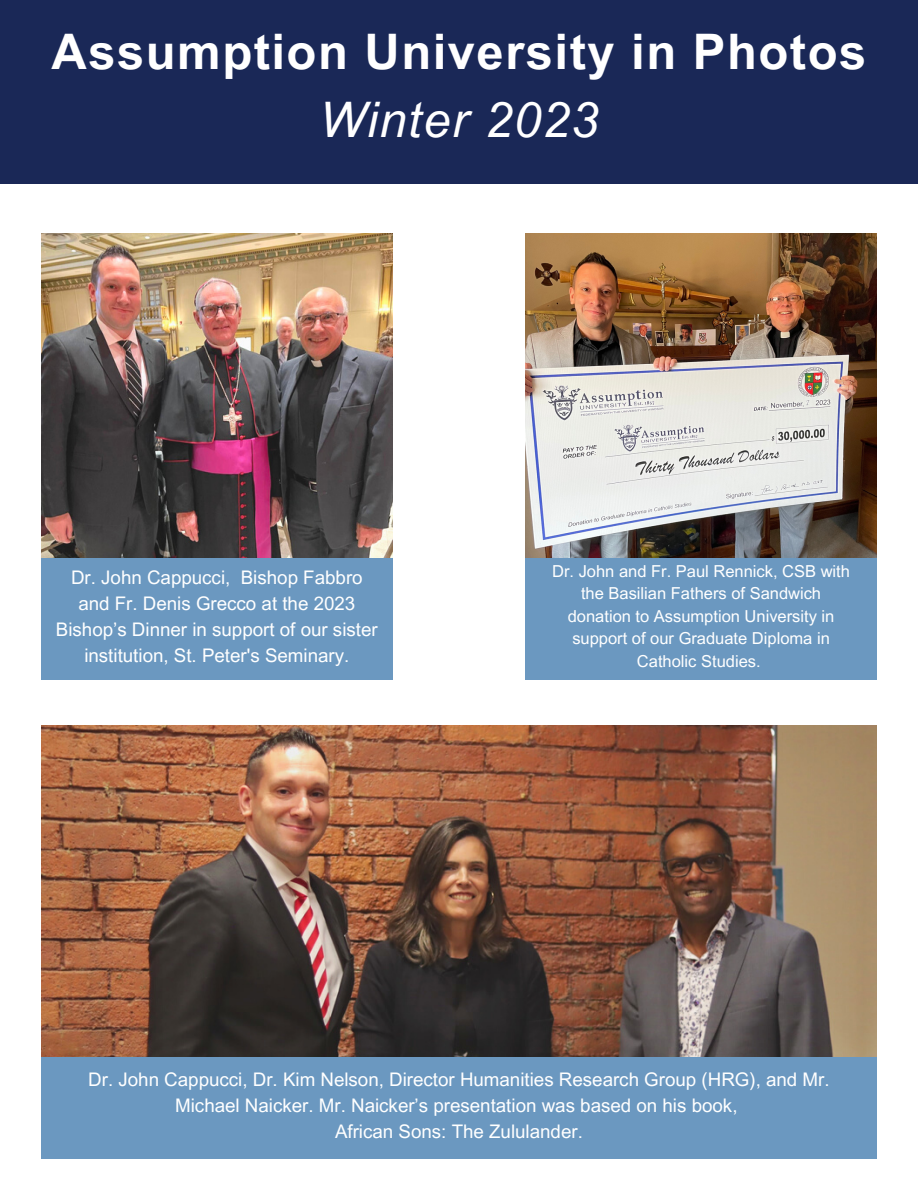
<style>
.page{position:relative;width:918px;height:1188px;background:#fff}
.page>*{position:absolute;margin:0;border:0;box-sizing:border-box;transform-origin:0 0}
.t1{font:700 49.05px/67.5px "Arial MT Pro";letter-spacing:.03em;color:#fff;text-align:center}
.t2{font:18.75px/25.8px "Arial MT Pro";color:#fff;text-align:center}
.t3{font:16.5px/22.5px "Arial MT Pro";color:#fff;text-align:center}
.s1{font-weight:400;font-style:italic}
</style>
<div class="page">
<div style="left:0;top:0;width:918px;height:183px;background:#1a2857"></div>
<img style="left:41px;top:725px;width:836px;height:332px">
<div style="left:41px;top:1057px;width:836px;height:102px;background:#6b98c0"></div>
<img style="left:41px;top:233px;width:351px;height:325px">
<img style="left:525px;top:233px;width:351px;height:325px">
<div style="left:41px;top:558px;width:352px;height:122px;background:#6b98c0"></div>
<div style="left:525px;top:558px;width:352px;height:122px;background:#6b98c0"></div>
<p class="t1" style="left:52px;top:24px;width:816px">Assumption University in Photos<br><span class="s1">Winter 2023</span></p>
<p class="t2" style="left:56px;top:567px;width:323px">Dr. John Cappucci, Bishop Fabbro and Fr. Denis Grecco at the 2023<br>Bishop’s Dinner in support of our sister institution, St. Peter's Seminary.</p>
<p class="t3" style="left:552px;top:562px;width:299px">Dr. John and Fr. Paul Rennick, CSB with the Basilian Fathers of Sandwich donation to Assumption University in support of our Graduate Diploma in<br>Catholic Studies.</p>
<p class="t2" style="left:88px;top:1069px;width:743px">Dr. John Cappucci, Dr. Kim Nelson, Director Humanities Research Group (HRG), and Mr.<br>Michael Naicker. Mr. Naicker’s presentation was based on his book,</p>
<p class="t2" style="left:335px;top:1121px;width:249px">African Sons: The Zululander.</p>
</div>
